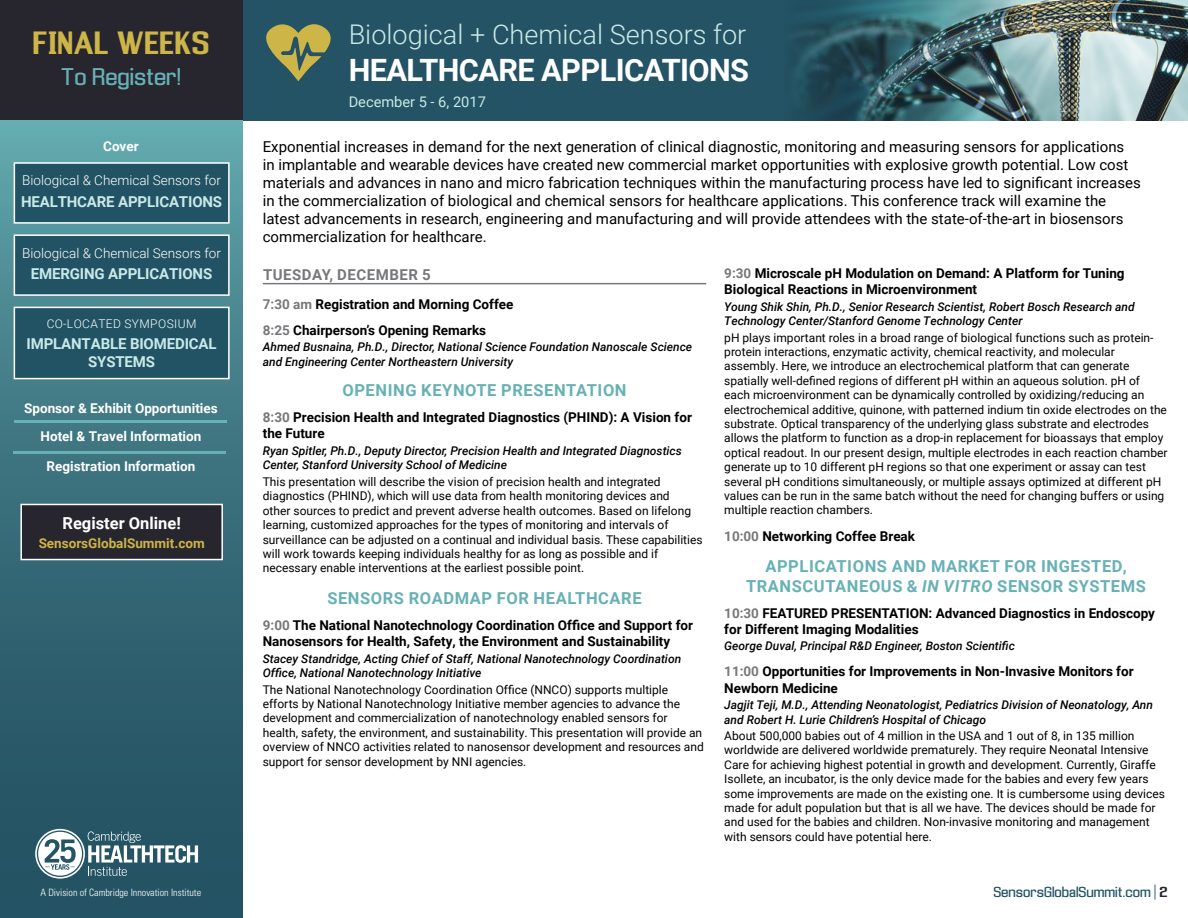
<style>
.page{position:relative;width:1188px;height:918px;background:#fff}
.page>*{position:absolute;margin:0;border:0;box-sizing:border-box;transform-origin:0 0}
.t1{font:700 30.75px "Roboto";letter-spacing:-.02em;color:#fff}
.t2{font:700 30px "Enigmatic";color:#cdb547}
.t3{font:300 27.15px "Roboto";color:#c9e9e7}
.t4{font:22.5px "Enigmatic";color:#67b1b5}
.t5{font:700 16.5px/19.8px "Roboto";letter-spacing:.035em;color:#67b1b5;text-align:center}
.t6{font:700 16.5px "Roboto";color:#fff}
.t7{font:15px/18px "Roboto";color:#000}
.t8{font:700 15px/18px "Roboto";letter-spacing:-.01em;color:#c9e9e7;text-align:center}
.t9{font:700 15px "Roboto";letter-spacing:.035em;color:#77787b}
.t10{font:14.7px "Roboto";color:#c9e9e7}
.t11{font:700 13.5px/16.2px "Roboto";color:#000}
.t12{font:700 13.5px/28px "Roboto";color:#fff;text-align:center}
.t13{font:300 13.5px "Roboto";color:#fff}
.t14{font:13.5px "Enigmatic";color:#225364}
.t15{font:700 13.5px "Roboto";color:#cdb448}
.t16{font:12px/14.4px "Roboto";color:#000}
.t17{font:italic 500 12px/14.4px "Roboto";color:#000}
.t18{font:300 12px "Roboto";letter-spacing:.035em;color:#fff}
.t19{font:300 condensed 10.05px "Univers LT Std";color:#fff}
.s1{color:#77787b}
.s2{font-style:italic}
.s3{font-weight:700;color:#28262e}
</style>
<div class="page">
<div style="left:0;top:114px;width:243px;height:804px;background:linear-gradient(to bottom,#5ea1a7,#1c4759)"></div>
<div style="left:0;top:0;width:243px;height:120px;background:#27262e"></div>
<div style="left:14px;top:163px;width:215px;height:60px;background:#225364"></div>
<div style="left:14px;top:162px;width:216px;height:62px;border:2px solid #fff"></div>
<div style="left:14px;top:235px;width:215px;height:60px;background:#225364"></div>
<div style="left:14px;top:234px;width:216px;height:62px;border:2px solid #fff"></div>
<div style="left:14px;top:307px;width:215px;height:72px;background:#225364"></div>
<div style="left:14px;top:307px;width:216px;height:72px;border:2px solid #fff"></div>
<hr style="left:13px;top:451px;width:213px;height:2px;background:#68b2b5">
<hr style="left:14px;top:421px;width:213px;height:2px;background:#68b2b5">
<div style="left:21px;top:504px;width:201px;height:56px;background:#27262e"></div>
<div style="left:20px;top:504px;width:203px;height:56px;border:2px solid #fff"></div>
<svg style="left:88px;top:831px;width:110px;height:45px;background:#5a7e8b"></svg>
<div style="left:35px;top:829px;width:50px;height:50px;border:2px solid #fff;border-radius:50%"></div>
<svg style="left:38px;top:832px;width:44px;height:44px"></svg>
<div style="left:243px;top:0;width:945px;height:121px;background:#235364"></div>
<svg style="left:266px;top:24px;width:65px;height:57px"></svg>
<img style="left:798px;top:0;width:390px;height:121px">
<hr style="left:263px;top:283px;width:443px;height:1px;background:#77787b">
<h2 class="t2" style="left:32px;top:26px;width:179px">FINAL WEEKS</h2>
<h3 class="t4" style="left:61px;top:64px;width:122px">To Register!</h3>
<p class="t12" style="left:103px;top:131px;width:37px">Cover</p>
<p class="t13" style="left:22px;top:171px;width:200px">Biological &amp; Chemical Sensors for</p>
<p class="t8" style="left:21px;top:192px;width:203px">HEALTHCARE APPLICATIONS</p>
<p class="t13" style="left:22px;top:243px;width:200px">Biological &amp; Chemical Sensors for</p>
<p class="t8" style="left:31px;top:264px;width:183px">EMERGING APPLICATIONS</p>
<p class="t18" style="left:47px;top:316px;width:151px">CO-LOCATED SYMPOSIUM</p>
<p class="t8" style="left:27px;top:335px;width:192px">IMPLANTABLE BIOMEDICAL<br>SYSTEMS</p>
<p class="t12" style="left:24px;top:394px;width:195px">Sponsor &amp; Exhibit Opportunities<br>Hotel &amp; Travel Information</p>
<p class="t12" style="left:47px;top:451px;width:150px">Registration Information</p>
<h3 class="t6" style="left:63px;top:512px;width:120px">Register Online!</h3>
<p class="t15" style="left:39px;top:533px;width:168px">SensorsGlobalSummit.com</p>
<h3 class="t3" style="left:349px;top:16px;width:399px">Biological + Chemical Sensors for</h3>
<h1 class="t1" style="left:349px;top:49px;width:402px">HEALTHCARE APPLICATIONS</h1>
<p class="t10" style="left:349px;top:92px;width:139px">December 5 - 6, 2017</p>
<p class="t7" style="left:263px;top:137px;width:880px">Exponential increases in demand for the next generation of clinical diagnostic, monitoring and measuring sensors for applications<br>in implantable and wearable devices have created new commercial market opportunities with explosive growth potential. Low cost materials and advances in nano and micro fabrication techniques within the manufacturing process have led to significant increases in the commercialization of biological and chemical sensors for healthcare applications. This conference track will examine the latest advancements in research, engineering and manufacturing and will provide attendees with the state-of-the-art in biosensors commercialization for healthcare.</p>
<p class="t9" style="left:263px;top:264px;width:169px">TUESDAY, DECEMBER 5</p>
<p class="t11" style="left:263px;top:291px;width:252px;line-height:26px"><span class="s1">7:30 am</span> Registration and Morning Coffee<br><span class="s1">8:25</span> Chairperson’s Opening Remarks</p>
<p class="t17" style="left:263px;top:339px;width:431px">Ahmed Busnaina, Ph.D., Director, National Science Foundation Nanoscale Science and Engineering Center Northeastern University</p>
<h3 class="t5" style="left:342px;top:380px;width:286px">OPENING KEYNOTE PRESENTATION</h3>
<p class="t11" style="left:263px;top:409px;width:431px"><span class="s1">8:30</span> Precision Health and Integrated Diagnostics (PHIND): A Vision for the Future</p>
<p class="t17" style="left:263px;top:443px;width:421px">Ryan Spitler, Ph.D., Deputy Director, Precision Health and Integrated Diagnostics<br>Center, Stanford University School of Medicine</p>
<p class="t16" style="left:263px;top:474px;width:441px">This presentation will describe the vision of precision health and integrated diagnostics (PHIND), which will use data from health monitoring devices and<br>other sources to predict and prevent adverse health outcomes. Based on lifelong learning, customized approaches for the types of monitoring and intervals of surveillance can be adjusted on a continual and individual basis. These capabilities will work towards keeping individuals healthy for as long as possible and if necessary enable interventions at the earliest possible point.</p>
<h3 class="t5" style="left:327px;top:588px;width:316px">SENSORS ROADMAP FOR HEALTHCARE</h3>
<p class="t11" style="left:263px;top:617px;width:432px"><span class="s1">9:00</span> The National Nanotechnology Coordination Office and Support for<br>Nanosensors for Health, Safety, the Environment and Sustainability</p>
<p class="t17" style="left:263px;top:651px;width:420px">Stacey Standridge, Acting Chief of Staff, National Nanotechnology Coordination<br>Office, National Nanotechnology Initiative</p>
<p class="t16" style="left:263px;top:682px;width:443px">The National Nanotechnology Coordination Office (NNCO) supports multiple efforts by National Nanotechnology Initiative member agencies to advance the development and commercialization of nanotechnology enabled sensors for health, safety, the environment, and sustainability. This presentation will provide an overview of NNCO activities related to nanosensor development and resources and support for sensor development by NNI agencies.</p>
<p class="t11" style="left:724px;top:264px;width:402px"><span class="s1">9:30</span> Microscale pH Modulation on Demand: A Platform for Tuning<br>Biological Reactions in Microenvironment</p>
<p class="t17" style="left:724px;top:299px;width:412px">Young Shik Shin, Ph.D., Senior Research Scientist, Robert Bosch Research and<br>Technology Center/Stanford Genome Technology Center</p>
<p class="t16" style="left:724px;top:330px;width:445px">pH plays important roles in a broad range of biological functions such as protein&shy;protein interactions, enzymatic activity, chemical reactivity, and molecular assembly. Here, we introduce an electrochemical platform that can generate spatially well-defined regions of different pH within an aqueous solution. pH of each microenvironment can be dynamically controlled by oxidizing/reducing an electrochemical additive, quinone, with patterned indium tin oxide electrodes on the substrate. Optical transparency of the underlying glass substrate and electrodes allows the platform to function as a drop-in replacement for bioassays that employ optical readout. In our present design, multiple electrodes in each reaction chamber generate up to 10 different pH regions so that one experiment or assay can test several pH conditions simultaneously, or multiple assays optimized at different pH values can be run in the same batch without the need for changing buffers or using multiple reaction chambers.</p>
<p class="t11" style="left:724px;top:528px;width:192px"><span class="s1">10:00</span> Networking Coffee Break</p>
<h3 class="t5" style="left:746px;top:556px;width:401px">APPLICATIONS AND MARKET FOR INGESTED,<br>TRANSCUTANEOUS &amp; <span class="s2">IN VITRO</span> SENSOR SYSTEMS</h3>
<p class="t11" style="left:724px;top:604px;width:432px"><span class="s1">10:30</span> FEATURED PRESENTATION: Advanced Diagnostics in Endoscopy for Different Imaging Modalities</p>
<p class="t17" style="left:724px;top:639px;width:292px">George Duval, Principal R&amp;D Engineer, Boston Scientific</p>
<p class="t11" style="left:724px;top:663px;width:411px"><span class="s1">11:00</span> Opportunities for Improvements in Non-Invasive Monitors for<br>Newborn Medicine</p>
<p class="t17" style="left:724px;top:697px;width:430px">Jagjit Teji, M.D., Attending Neonatologist, Pediatrics Division of Neonatology, Ann and Robert H. Lurie Children’s Hospital of Chicago</p>
<p class="t16" style="left:724px;top:728px;width:442px">About 500,000 babies out of 4 million in the USA and 1 out of 8, in 135 million worldwide are delivered worldwide prematurely. They require Neonatal Intensive Care for achieving highest potential in growth and development. Currently, Giraffe Isollete, an incubator, is the only device made for the babies and every few years some improvements are made on the existing one. It is cumbersome using devices made for adult population but that is all we have. The devices should be made for and used for the babies and children. Non-invasive monitoring and management with sensors could have potential here.</p>
<p class="t19" style="left:40px;top:887px;width:162px">A Division of Cambridge Innovation Institute</p>
<p class="t14" style="left:993px;top:885px;width:176px">SensorsGlobalSummit.com | <span class="s3">2</span></p>
</div>
